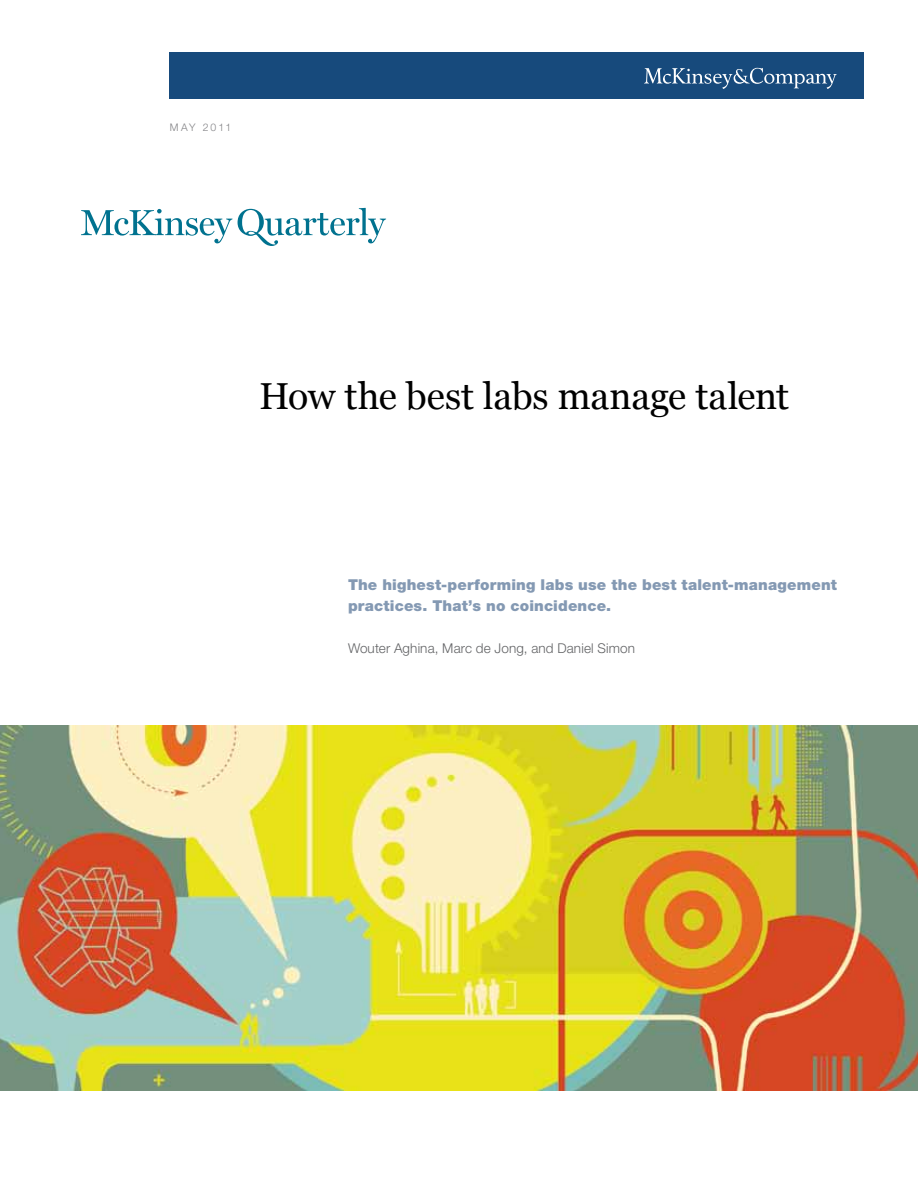
<style>
.page{position:relative;width:918px;height:1188px;background:#fff}
.page>*{position:absolute;margin:0;border:0;box-sizing:border-box;transform-origin:0 0}
.t1{font:37.5px "Georgia";letter-spacing:-.005em;color:#000}
.t2{font:900 15px/21px "Helvetica Neue LT Std";letter-spacing:.01em;color:#8499b3}
.t3{font:300 13.5px "Helvetica Neue LT Std";letter-spacing:.01em;color:#636466}
.t4{font:300 10.5px "Helvetica Neue LT Std";letter-spacing:.185em;color:#848487}
</style>
<div class="page">
<svg style="left:81px;top:209px;width:151px;height:34px"></svg>
<svg style="left:238px;top:208px;width:148px;height:38px"></svg>
<div style="left:170px;top:53px;width:694px;height:46px;background:#174a7c"></div>
<svg style="left:644px;top:68px;width:193px;height:21px"></svg>
<img style="left:0;top:725px;width:918px;height:365px">
<p class="t4" style="left:170px;top:121px;width:63px">MAY 2011</p>
<h1 class="t1" style="left:259px;top:375px;width:532px">How the best labs manage talent</h1>
<p class="t2" style="left:348px;top:574px;width:490px">The highest-performing labs use the best talent-management practices. That’s no coincidence.</p>
<p class="t3" style="left:348px;top:640px;width:289px">Wouter Aghina, Marc de Jong, and Daniel Simon</p>
</div>
